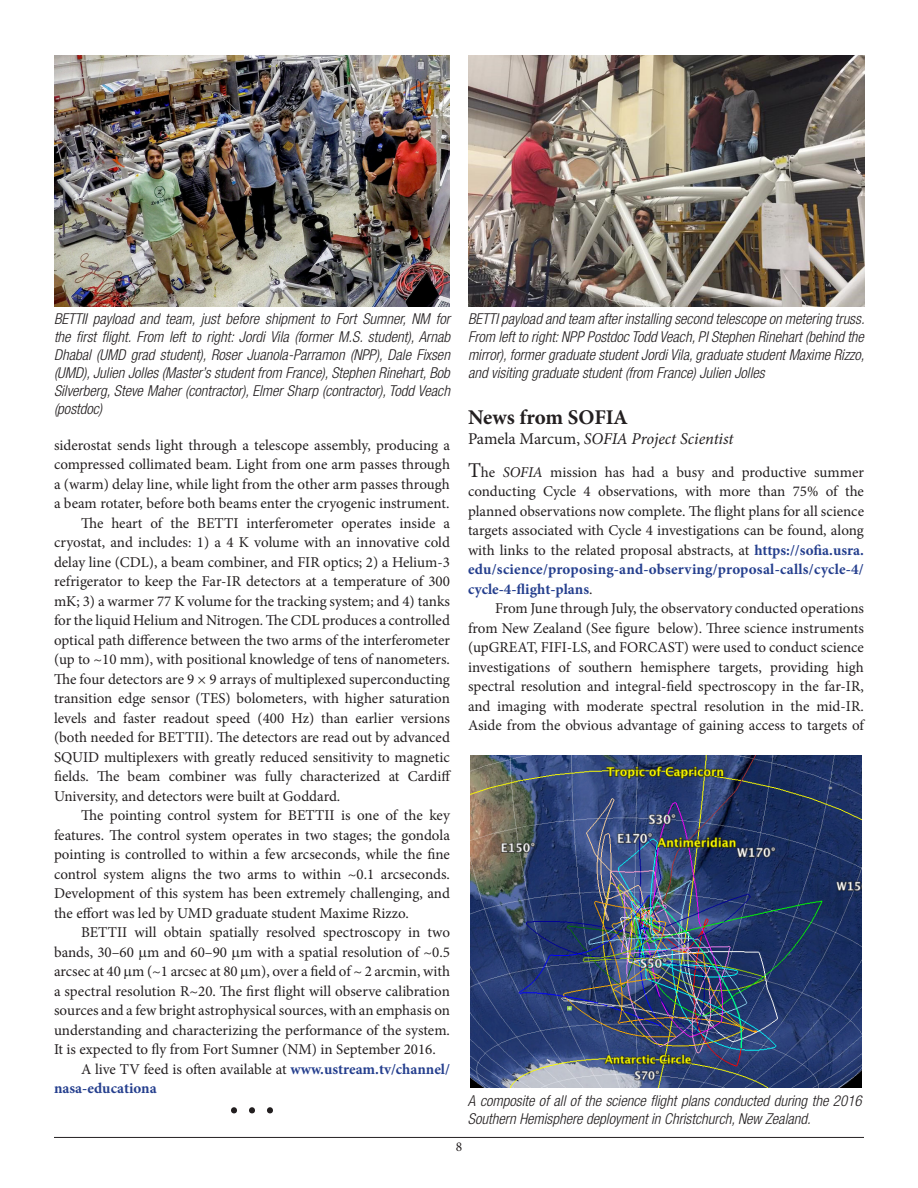
<style>
.page{position:relative;width:918px;height:1188px;background:#fff}
.page>*{position:absolute;margin:0;border:0;box-sizing:border-box;transform-origin:0 0}
.Article_End_Ellipsis{font:54px "Adobe Garamond Pro";color:#231f20}
.Article_Title{font:700 21px "Minion Pro";letter-spacing:-.005em;color:#231f20}
.Article_Author_s__La{font:italic 16.5px "Minion Pro";letter-spacing:-.005em;color:#231f20}
.Article_Text{font:15px/19.5px "Minion Pro";color:#231f20;text-align:justify}
.Highlight_Caption{font:italic 300 condensed 15px/18px "Helvetica Neue LT Std";color:#231f20;text-align:justify}
.Article_Text_First{font:15px/19.5px "Minion Pro";color:#231f20;text-align:justify}
.Article_Text-2{font:700 15px/19.5px "Minion Pro";letter-spacing:-.005em;color:#253f8e}
.t1{font:13.5px "Minion Pro";color:#231f20}
.s1{font-weight:400;color:#231f20}
.s2{font-style:normal}
.s3{font-size:21px}
.s4{font-style:italic}
.s5{font-weight:700;color:#253f8e}
</style>
<div class="page">
<hr style="left:54px;top:1137px;width:810px;height:1px;background:#231f20">
<img style="left:468px;top:55px;width:396px;height:251px">
<img style="left:54px;top:55px;width:396px;height:251px">
<img style="left:470px;top:755px;width:392px;height:332px">
<p class="Highlight_Caption" style="left:54px;top:310px;width:398px">BETTII payload and team, just before shipment to Fort Sumner, NM for the first flight. From left to right: Jordi Vila (former M.S. student), Arnab Dhabal (UMD grad student), Roser Juanola-Parramon (NPP), Dale Fixsen (UMD), Julien Jolles (Master’s student from France), Stephen Rinehart, Bob Silverberg, Steve Maher (contractor), Elmer Sharp (contractor), Todd Veach (postdoc)</p>
<p class="Article_Text" style="left:54px;top:435px;width:398px">siderostat sends light through a telescope assembly, producing a compressed collimated beam. Light from one arm passes through a (warm) delay line, while light from the other arm passes through a beam rotater, before both beams enter the cryogenic instrument.</p>
<p class="Article_Text" style="left:54px;top:513px;width:399px;text-indent:27px">The heart of the BETTI interferometer operates inside a cryostat, and includes: 1) a 4 K volume with an innovative cold delay line (CDL), a beam combiner, and FIR optics; 2) a Helium-3 refrigerator to keep the Far-IR detectors at a temperature of 300 mK; 3) a warmer 77 K volume for the tracking system; and 4) tanks for the liquid Helium and Nitrogen. The CDL produces a controlled optical path difference between the two arms of the interferometer (up to ~10 mm), with positional knowledge of tens of nanometers.<br>The four detectors are 9 × 9 arrays of multiplexed superconducting transition edge sensor (TES) bolometers, with higher saturation levels and faster readout speed (400 Hz) than earlier versions (both needed for BETTII). The detectors are read out by advanced SQUID multiplexers with greatly reduced sensitivity to magnetic fields. The beam combiner was fully characterized at Cardiff University, and detectors were built at Goddard.</p>
<p class="Article_Text" style="left:54px;top:806px;width:398px;text-indent:27px">The pointing control system for BETTII is one of the key features. The control system operates in two stages; the gondola pointing is controlled to within a few arcseconds, while the fine control system aligns the two arms to within ~0.1 arcseconds.<br>Development of this system has been extremely challenging, and the effort was led by UMD graduate student Maxime Rizzo.</p>
<p class="Article_Text" style="left:54px;top:923px;width:398px;text-indent:27px">BETTII will obtain spatially resolved spectroscopy in two bands, 30–60 m and 60–90 m with a spatial resolution of ~0.5 arcsec at 40 m (~1 arcsec at 80 m), over a field of ~ 2 arcmin, with a spectral resolution R~20. The first flight will observe calibration sources and a few bright astrophysical sources, with an emphasis on understanding and characterizing the performance of the system.<br>It is expected to fly from Fort Sumner (NM) in September 2016.</p>
<p class="Article_Text-2" style="left:54px;top:1059px;width:398px;text-indent:27px"><span class="s1">A live TV feed is often available at</span> www.ustream.tv/channel/ nasa-educationa</p>
<p class="Article_End_Ellipsis" style="left:225px;top:1063px;width:55px">…</p>
<p class="Highlight_Caption" style="left:468px;top:310px;width:398px">BETTI payload and team after installing second telescope on metering truss.<br>From left to right: NPP Postdoc Todd Veach, PI Stephen Rinehart (behind the mirror), former graduate student Jordi Vila, graduate student Maxime Rizzo, and visiting graduate student (from France) Julien Jolles</p>
<p class="Article_Title" style="left:468px;top:402px;width:161px">News from SOFIA</p>
<p class="Article_Author_s__La" style="left:468px;top:427px;width:267px"><span class="s2">Pamela Marcum,</span> SOFIA Project Scientist</p>
<p class="Article_Text_First" style="left:468px;top:462px;width:398px"><span class="s3">T</span>he <span class="s4">SOFIA</span> mission has had a busy and productive summer conducting Cycle 4 observations, with more than 75% of the planned observations now complete. The flight plans for all science targets associated with Cycle 4 investigations can be found, along with links to the related proposal abstracts, at <span class="s5">https://sofia.usra. edu/science/proposing-and-observing/proposal-calls/cycle-4/ cycle-4-flight-plans</span>.</p>
<p class="Article_Text" style="left:468px;top:599px;width:398px;text-indent:27px">From June through July, the observatory conducted operations from New Zealand (See figure below). Three science instruments (upGREAT, FIFI-LS, and FORCAST) were used to conduct science investigations of southern hemisphere targets, providing high spectral resolution and integral-field spectroscopy in the far-IR, and imaging with moderate spectral resolution in the mid-IR.<br>Aside from the obvious advantage of gaining access to targets of</p>
<p class="Highlight_Caption" style="left:468px;top:1092px;width:395px">A composite of all of the science flight plans conducted during the 2016<br>Southern Hemisphere deployment in Christchurch, New Zealand.</p>
<p class="t1" style="left:456px;top:1138px;width:8px">8</p>
</div>
